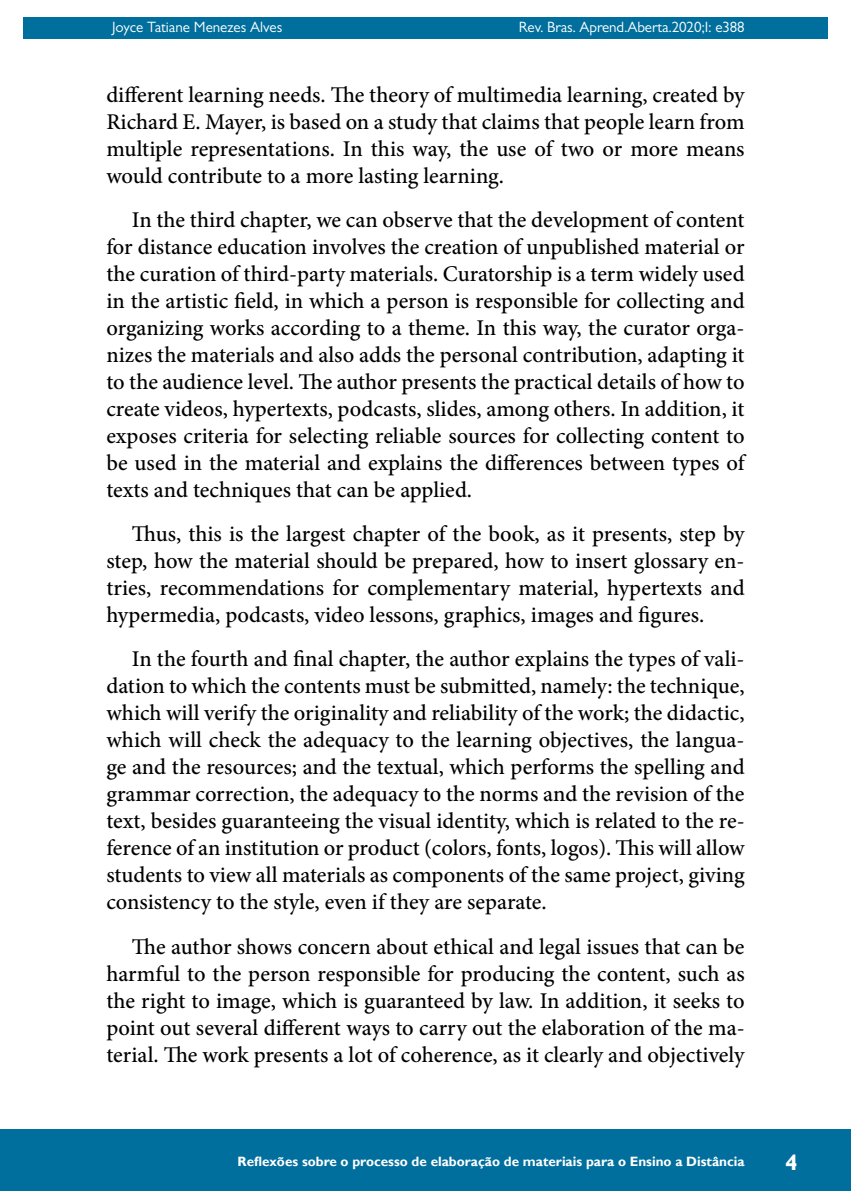
<style>
.page{position:relative;width:851px;height:1191px;background:#fff}
.page>*{position:absolute;margin:0;border:0;box-sizing:border-box;transform-origin:0 0}
.t1{font:500 22.5px/27px "Minion Pro";color:#000;text-align:justify}
.t2{font:700 22.5px "Gill Sans";color:#fff}
.t3{font:15px "Gill Sans";letter-spacing:-.01em;color:#fff}
.t4{font:700 13.5px "Gill Sans";color:#fff}
</style>
<div class="page">
<hr style="left:104px;top:0;width:1px;height:467px;background:#006f9e">
<div style="left:23px;top:17px;width:804px;height:21px;background:#006f9e"></div>
<div style="left:0;top:1129px;width:850px;height:62px;background:#006f9e"></div>
<p class="t3" style="left:112px;top:18px;width:172px">Joyce Tatiane Menezes Alves</p>
<p class="t3" style="left:518px;top:18px;width:227px">Rev. Bras. Aprend.Aberta.2020;I: e388</p>
<p class="t1" style="left:106px;top:81px;width:639px">different learning needs. The theory of multimedia learning, created by Richard E. Mayer, is based on a study that claims that people learn from multiple representations. In this way, the use of two or more means would contribute to a more lasting learning.</p>
<p class="t1" style="left:106px;top:206px;width:639px;text-indent:26px">In the third chapter, we can observe that the development of content for distance education involves the creation of unpublished material or the curation of third-party materials. Curatorship is a term widely used in the artistic field, in which a person is responsible for collecting and organizing works according to a theme. In this way, the curator orga&shy;nizes the materials and also adds the personal contribution, adapting it to the audience level. The author presents the practical details of how to create videos, hypertexts, podcasts, slides, among others. In addition, it exposes criteria for selecting reliable sources for collecting content to be used in the material and explains the differences between types of texts and techniques that can be applied.</p>
<p class="t1" style="left:106px;top:520px;width:639px;text-indent:26px">Thus, this is the largest chapter of the book, as it presents, step by step, how the material should be prepared, how to insert glossary en&shy;tries, recommendations for complementary material, hypertexts and hypermedia, podcasts, video lessons, graphics, images and figures.</p>
<p class="t1" style="left:106px;top:645px;width:639px;text-indent:26px">In the fourth and final chapter, the author explains the types of vali&shy;dation to which the contents must be submitted, namely: the technique, which will verify the originality and reliability of the work; the didactic, which will check the adequacy to the learning objectives, the langua&shy;ge and the resources; and the textual, which performs the spelling and grammar correction, the adequacy to the norms and the revision of the text, besides guaranteeing the visual identity, which is related to the re&shy;ference of an institution or product (colors, fonts, logos). This will allow students to view all materials as components of the same project, giving consistency to the style, even if they are separate.</p>
<p class="t1" style="left:106px;top:933px;width:639px;text-indent:26px">The author shows concern about ethical and legal issues that can be harmful to the person responsible for producing the content, such as the right to image, which is guaranteed by law. In addition, it seeks to point out several different ways to carry out the elaboration of the ma&shy;terial. The work presents a lot of coherence, as it clearly and objectively</p>
<p class="t4" style="left:237px;top:1153px;width:508px">Reflexões sobre o processo de elaboração de materiais para o Ensino a Distância</p>
<p class="t2" style="left:785px;top:1148px;width:14px">4</p>
</div>
